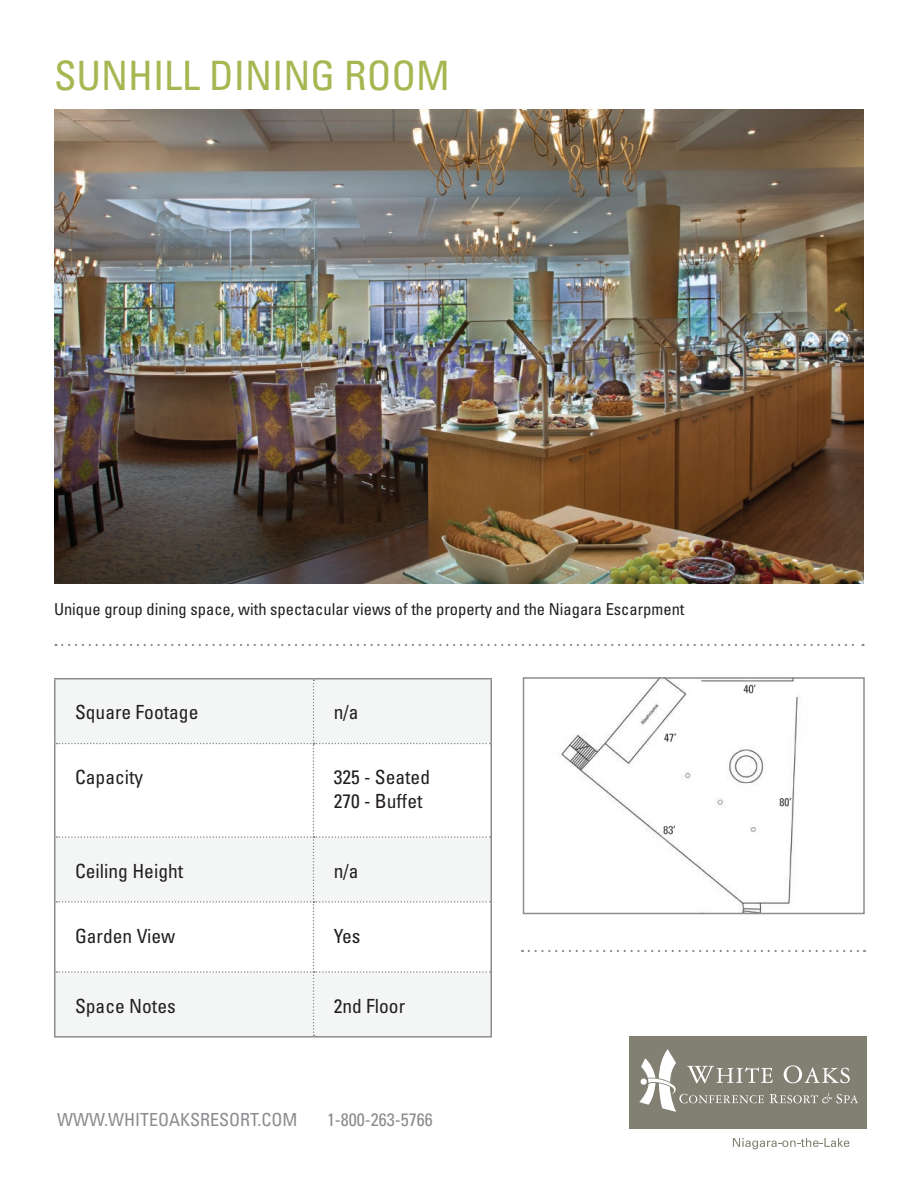
<style>
.page{position:relative;width:918px;height:1188px;background:#fff}
.page>*{position:absolute;margin:0;border:0;box-sizing:border-box;transform-origin:0 0}
.t1{font:condensed 40.5px "Univers";color:#a8b652}
.t2{font:condensed 19.5px "Univers";color:#231f20}
.t3{font:condensed 18px "Univers";color:#8a8c8f}
.t4{font:condensed 16.5px "Univers";color:#231f20}
</style>
<div class="page">
<div style="left:629px;top:1036px;width:238px;height:93px;background:#828072"></div>
<svg style="left:733px;top:1138px;width:116px;height:11px"></svg>
<svg style="left:639px;top:1049px;width:219px;height:63px"></svg>
<img style="left:54px;top:110px;width:810px;height:474px">
<img style="left:560px;top:680px;width:238px;height:231px">
<div style="left:523px;top:677px;width:342px;height:237px;border:2px solid #8a8c8f"></div>
<hr style="left:54px;top:678px;width:260px;height:1px;background:#8a8c8f">
<hr style="left:54px;top:679px;width:2px;height:65px;background:#8a8c8f">
<hr style="left:314px;top:678px;width:178px;height:1px;background:#8a8c8f">
<hr style="left:490px;top:679px;width:2px;height:65px;background:#8a8c8f">
<hr style="left:54px;top:744px;width:2px;height:93px;background:#8a8c8f">
<hr style="left:490px;top:744px;width:2px;height:93px;background:#8a8c8f">
<hr style="left:54px;top:837px;width:2px;height:65px;background:#8a8c8f">
<hr style="left:490px;top:837px;width:2px;height:65px;background:#8a8c8f">
<hr style="left:54px;top:902px;width:2px;height:70px;background:#8a8c8f">
<hr style="left:490px;top:902px;width:2px;height:70px;background:#8a8c8f">
<hr style="left:54px;top:972px;width:2px;height:64px;background:#8a8c8f">
<hr style="left:490px;top:972px;width:2px;height:64px;background:#8a8c8f">
<hr style="left:54px;top:1036px;width:260px;height:2px;background:#8a8c8f">
<hr style="left:314px;top:1036px;width:178px;height:2px;background:#8a8c8f">
<svg style="left:56px;top:679px;width:435px;height:357px"></svg>
<svg style="left:529px;top:950px;width:336px;height:2px"></svg>
<svg style="left:56px;top:644px;width:807px;height:2px"></svg>
<p class="t1" style="left:54px;top:50px;width:398px">SUNHILL DINING ROOM</p>
<p class="t4" style="left:54px;top:599px;width:632px">Unique group dining space, with spectacular views of the property and the Niagara Escarpment</p>
<p class="t2" style="left:75px;top:700px;width:125px">Square Footage</p>
<p class="t2" style="left:334px;top:700px;width:26px">n/a</p>
<p class="t2" style="left:75px;top:765px;width:70px">Capacity</p>
<p class="t2" style="left:334px;top:765px;width:98px">325 - Seated</p>
<p class="t2" style="left:334px;top:788px;width:90px">270 - Buffet</p>
<p class="t2" style="left:75px;top:859px;width:110px">Ceiling Height</p>
<p class="t2" style="left:334px;top:859px;width:26px">n/a</p>
<p class="t2" style="left:75px;top:923px;width:102px">Garden View</p>
<p class="t2" style="left:334px;top:923px;width:28px">Yes</p>
<p class="t2" style="left:75px;top:993px;width:102px">Space Notes</p>
<p class="t2" style="left:334px;top:993px;width:73px">2nd Floor</p>
<p class="t3" style="left:57px;top:1108px;width:242px">WWW.WHITEOAKSRESORT.COM</p>
<p class="t3" style="left:327px;top:1108px;width:107px">1-800-263-5766</p>
</div>
